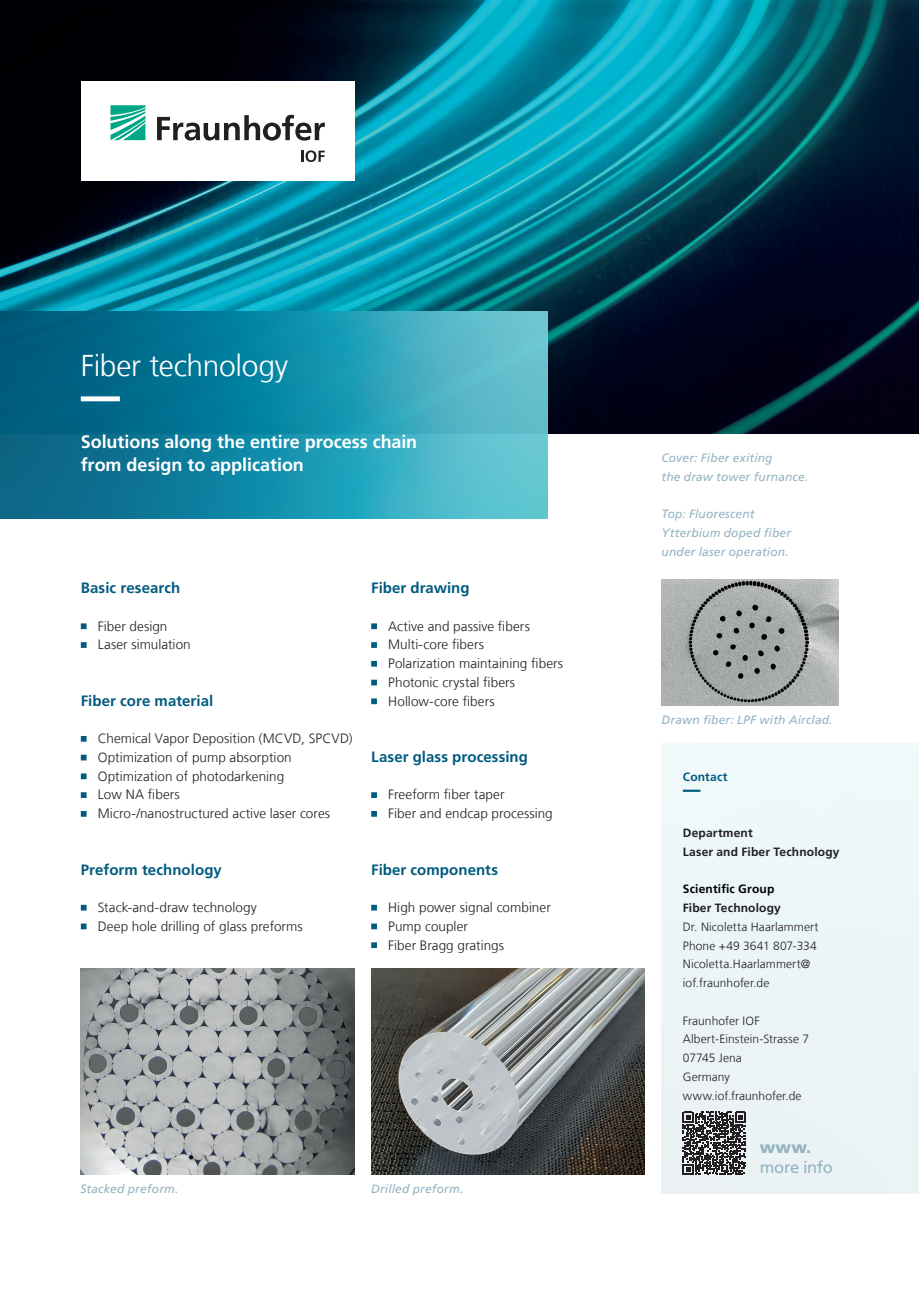
<style>
.page{position:relative;width:919px;height:1289px;background:#fff}
.page>*{position:absolute;margin:0;border:0;box-sizing:border-box;transform-origin:0 0}
.Ueberschrift_20_24_w{font:300 30px "Frutiger LT Com";letter-spacing:-.01em;color:#fff}
.Sub_Ueberschrift_12{font:700 18px "Frutiger LT Com";letter-spacing:-.005em;color:#fff}
.Ueberschrift_Kat2_20{font:16.5px/19.8px "Frutiger LT Com";letter-spacing:-.025em;color:#93b3c3}
.Zwischenueberschrift{font:700 15px "Frutiger LT Com";letter-spacing:.005em;color:#005b7f}
.Aufzaehlung_9_12_5_s{font:300 13.5px "Frutiger LT Com";letter-spacing:.005em;color:#231f20}
.Infokasten_klein_Fli{font:300 12px "Frutiger LT Com";letter-spacing:.01em;color:#231f20}
.Bildtext_Marginal_8{font:italic 12px "Frutiger LT Com";letter-spacing:.015em;color:#93b3c3}
.Infokasten_klein_Fli-2{font:700 12px "Frutiger LT Com";letter-spacing:.015em;color:#231f20}
.Infokasten_klein_Fli-3{font:700 12px "Frutiger LT Com";letter-spacing:.015em;color:#000}
.Infokasten_klein_Ube{font:700 12px "Frutiger LT Com";letter-spacing:.015em;color:#005b7f}
.s1{font-weight:900}
</style>
<div class="page">
<img style="left:0;top:0;width:918px;height:434px">
<svg style="left:0;top:311px;width:547px;height:207px;background:#218ea8"></svg>
<div style="left:661px;top:743px;width:257px;height:450px;background:#ebf5f7"></div>
<svg style="left:682px;top:789px;width:19px;height:2px"></svg>
<svg style="left:682px;top:1111px;width:63px;height:63px"></svg>
<img style="left:81px;top:968px;width:273px;height:206px">
<img style="left:371px;top:968px;width:273px;height:206px">
<img style="left:661px;top:579px;width:177px;height:126px">
<svg style="left:81px;top:623px;width:6px;height:6px"></svg>
<svg style="left:81px;top:642px;width:6px;height:6px"></svg>
<svg style="left:81px;top:736px;width:6px;height:5px"></svg>
<svg style="left:81px;top:754px;width:6px;height:6px"></svg>
<svg style="left:81px;top:773px;width:6px;height:6px"></svg>
<svg style="left:81px;top:792px;width:6px;height:6px"></svg>
<svg style="left:81px;top:811px;width:6px;height:5px"></svg>
<svg style="left:81px;top:904px;width:6px;height:6px"></svg>
<svg style="left:81px;top:923px;width:6px;height:6px"></svg>
<svg style="left:371px;top:623px;width:6px;height:6px"></svg>
<svg style="left:371px;top:642px;width:6px;height:6px"></svg>
<svg style="left:371px;top:661px;width:6px;height:5px"></svg>
<svg style="left:371px;top:679px;width:6px;height:6px"></svg>
<svg style="left:371px;top:698px;width:6px;height:6px"></svg>
<svg style="left:371px;top:792px;width:6px;height:6px"></svg>
<svg style="left:371px;top:811px;width:6px;height:5px"></svg>
<svg style="left:371px;top:904px;width:6px;height:6px"></svg>
<svg style="left:371px;top:923px;width:6px;height:6px"></svg>
<svg style="left:371px;top:942px;width:6px;height:6px"></svg>
<svg style="left:81px;top:396px;width:424px;height:5px;background:#319ab2"></svg>
<div style="left:81px;top:81px;width:273px;height:99px;background:#fff"></div>
<svg style="left:110px;top:105px;width:35px;height:35px"></svg>
<svg style="left:157px;top:115px;width:168px;height:25px"></svg>
<svg style="left:301px;top:150px;width:24px;height:12px"></svg>
<p class="Ueberschrift_20_24_w" style="left:81px;top:348px;width:209px">Fiber technology</p>
<p class="Sub_Ueberschrift_12" style="left:81px;top:431px;width:338px">Solutions along the entire process chain</p>
<p class="Sub_Ueberschrift_12" style="left:81px;top:454px;width:224px">from design to application</p>
<p class="Zwischenueberschrift" style="left:81px;top:579px;width:101px">Basic research</p>
<p class="Aufzaehlung_9_12_5_s" style="left:98px;top:618px;width:71px">Fiber design</p>
<p class="Aufzaehlung_9_12_5_s" style="left:98px;top:637px;width:94px">Laser simulation</p>
<p class="Zwischenueberschrift" style="left:81px;top:691px;width:134px">Fiber core material</p>
<p class="Aufzaehlung_9_12_5_s" style="left:98px;top:730px;width:256px">Chemical Vapor Deposition (MCVD, SPCVD)</p>
<p class="Aufzaehlung_9_12_5_s" style="left:98px;top:749px;width:195px">Optimization of pump absorption</p>
<p class="Aufzaehlung_9_12_5_s" style="left:98px;top:768px;width:188px">Optimization of photodarkening</p>
<p class="Aufzaehlung_9_12_5_s" style="left:98px;top:787px;width:83px">Low NA fibers</p>
<p class="Aufzaehlung_9_12_5_s" style="left:98px;top:805px;width:234px">Micro-/nanostructured active laser cores</p>
<p class="Zwischenueberschrift" style="left:81px;top:860px;width:143px">Preform technology</p>
<p class="Aufzaehlung_9_12_5_s" style="left:98px;top:899px;width:160px">Stack-and-draw technology</p>
<p class="Aufzaehlung_9_12_5_s" style="left:98px;top:918px;width:206px">Deep hole drilling of glass preforms</p>
<p class="Zwischenueberschrift" style="left:371px;top:579px;width:100px">Fiber drawing</p>
<p class="Aufzaehlung_9_12_5_s" style="left:388px;top:618px;width:143px">Active and passive fibers</p>
<p class="Aufzaehlung_9_12_5_s" style="left:388px;top:637px;width:97px">Multi-core fibers</p>
<p class="Aufzaehlung_9_12_5_s" style="left:388px;top:655px;width:176px">Polarization maintaining fibers</p>
<p class="Aufzaehlung_9_12_5_s" style="left:388px;top:674px;width:128px">Photonic crystal fibers</p>
<p class="Aufzaehlung_9_12_5_s" style="left:388px;top:693px;width:108px">Hollow-core fibers</p>
<p class="Zwischenueberschrift" style="left:371px;top:748px;width:158px">Laser glass processing</p>
<p class="Aufzaehlung_9_12_5_s" style="left:388px;top:787px;width:118px">Freeform fiber taper</p>
<p class="Aufzaehlung_9_12_5_s" style="left:388px;top:805px;width:166px">Fiber and endcap processing</p>
<p class="Zwischenueberschrift" style="left:371px;top:860px;width:128px">Fiber components</p>
<p class="Aufzaehlung_9_12_5_s" style="left:388px;top:899px;width:164px">High power signal combiner</p>
<p class="Aufzaehlung_9_12_5_s" style="left:388px;top:918px;width:81px">Pump coupler</p>
<p class="Aufzaehlung_9_12_5_s" style="left:388px;top:937px;width:117px">Fiber Bragg gratings</p>
<p class="Bildtext_Marginal_8" style="left:80px;top:1182px;width:99px">Stacked preform.</p>
<p class="Bildtext_Marginal_8" style="left:371px;top:1182px;width:94px">Drilled preform.</p>
<p class="Bildtext_Marginal_8" style="left:661px;top:450px;width:112px">Cover: Fiber exiting</p>
<p class="Bildtext_Marginal_8" style="left:661px;top:469px;width:148px">the draw tower furnance.</p>
<p class="Bildtext_Marginal_8" style="left:661px;top:507px;width:94px">Top: Fluorescent</p>
<p class="Bildtext_Marginal_8" style="left:661px;top:525px;width:131px">Ytterbium doped fiber</p>
<p class="Bildtext_Marginal_8" style="left:661px;top:544px;width:129px">under laser operation.</p>
<p class="Bildtext_Marginal_8" style="left:661px;top:713px;width:172px">Drawn fiber: LPF with Airclad.</p>
<p class="Infokasten_klein_Ube" style="left:682px;top:769px;width:46px">Contact</p>
<p class="Infokasten_klein_Fli-2" style="left:682px;top:825px;width:71px">Department</p>
<p class="Infokasten_klein_Fli-2" style="left:682px;top:844px;width:158px">Laser and Fiber Technology</p>
<p class="Infokasten_klein_Fli-3" style="left:682px;top:882px;width:93px">Scientific Group</p>
<p class="Infokasten_klein_Fli-2" style="left:682px;top:900px;width:100px">Fiber Technology</p>
<p class="Infokasten_klein_Fli" style="left:682px;top:919px;width:137px">Dr. Nicoletta Haarlammert</p>
<p class="Infokasten_klein_Fli" style="left:682px;top:938px;width:135px">Phone +49 3641 807-334</p>
<p class="Infokasten_klein_Fli" style="left:682px;top:957px;width:129px">Nicoletta.Haarlammert@</p>
<p class="Infokasten_klein_Fli" style="left:682px;top:975px;width:88px">iof.fraunhofer.de</p>
<p class="Infokasten_klein_Fli" style="left:682px;top:1013px;width:78px">Fraunhofer IOF</p>
<p class="Infokasten_klein_Fli" style="left:682px;top:1032px;width:128px">Albert-Einstein-Strasse 7</p>
<p class="Infokasten_klein_Fli" style="left:682px;top:1050px;width:60px">07745 Jena</p>
<p class="Infokasten_klein_Fli" style="left:682px;top:1069px;width:49px">Germany</p>
<p class="Infokasten_klein_Fli" style="left:682px;top:1088px;width:120px">www.iof.fraunhofer.de</p>
<p class="Ueberschrift_Kat2_20" style="left:759px;top:1137px;width:74px"><span class="s1">www. </span>more info</p>
</div>
